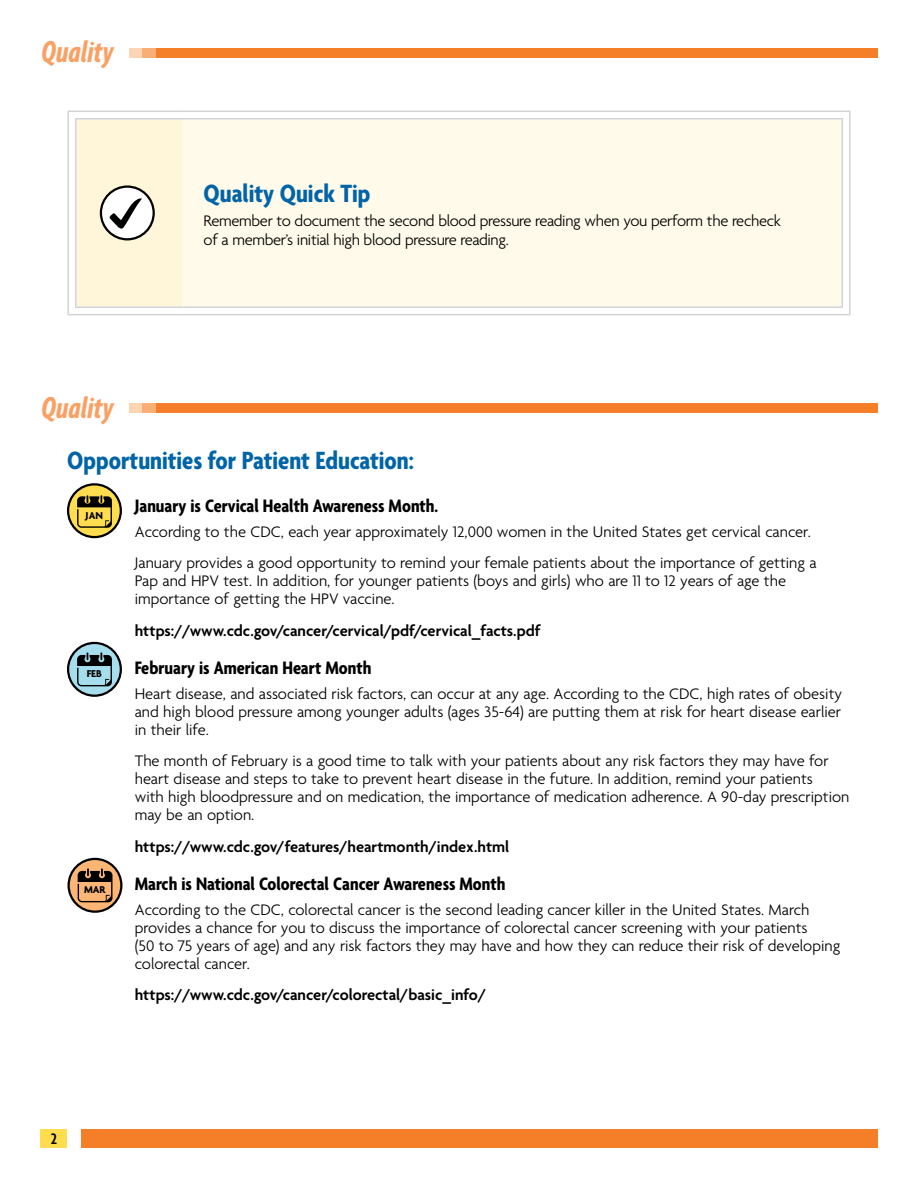
<style>
.page{position:relative;width:918px;height:1188px;background:#fff}
.page>*{position:absolute;margin:0;border:0;box-sizing:border-box;transform-origin:0 0}
.t1{font:italic 32.7px "Agenda Bold Extra Cond";letter-spacing:.01em;color:#f9a164}
.t2{font:700 condensed 27px "Agenda";color:#0064a8}
.t3{font:700 condensed 19.5px "Agenda";color:#000}
.t4{font:300 16.5px/18px "Agenda";color:#000}
.t5{font:600 16.5px "Agenda";color:#000}
.t6{font:300 16.5px/19.5px "Agenda";letter-spacing:-.02em;color:#000}
.t7{font:600 condensed 16.5px "Agenda";color:#000}
.t8{font:700 10.8px "Agenda";color:#000}
</style>
<div class="page">
<div style="left:81px;top:1129px;width:797px;height:19px;background:#f57e29"></div>
<div style="left:40px;top:1129px;width:28px;height:19px;background:#ffdd4f"></div>
<div style="left:72px;top:115px;width:111px;height:196px;background:#fff6da"></div>
<div style="left:183px;top:115px;width:663px;height:196px;background:#fffaea"></div>
<div style="left:183px;top:111px;width:667px;height:9px;background:#fff"></div>
<div style="left:842px;top:120px;width:8px;height:186px;background:#fff"></div>
<div style="left:183px;top:306px;width:667px;height:9px;background:#fff"></div>
<div style="left:68px;top:111px;width:115px;height:9px;background:#fff"></div>
<div style="left:68px;top:120px;width:9px;height:186px;background:#fff"></div>
<div style="left:68px;top:306px;width:115px;height:9px;background:#fff"></div>
<hr style="left:183px;top:111px;width:667px;height:1px;background:#d1d3d4">
<hr style="left:183px;top:118px;width:660px;height:2px;background:#d1d3d4">
<hr style="left:841px;top:120px;width:2px;height:186px;background:#d1d3d4">
<hr style="left:849px;top:112px;width:1px;height:202px;background:#d1d3d4">
<hr style="left:183px;top:306px;width:660px;height:2px;background:#d1d3d4">
<hr style="left:183px;top:314px;width:667px;height:1px;background:#d1d3d4">
<hr style="left:67px;top:111px;width:116px;height:1px;background:#d1d3d4">
<hr style="left:75px;top:118px;width:108px;height:2px;background:#d1d3d4">
<hr style="left:67px;top:112px;width:2px;height:202px;background:#d1d3d4">
<hr style="left:75px;top:120px;width:1px;height:186px;background:#d1d3d4">
<hr style="left:75px;top:306px;width:108px;height:2px;background:#d1d3d4">
<hr style="left:67px;top:314px;width:116px;height:1px;background:#d1d3d4">
<svg style="left:101px;top:187px;width:53px;height:52px"></svg>
<div style="left:100px;top:185px;width:55px;height:55px;border:2px solid #000;border-radius:50%"></div>
<svg style="left:109px;top:197px;width:33px;height:34px"></svg>
<div style="left:129px;top:48px;width:748px;height:9px;background:#f57e29"></div>
<div style="left:129px;top:48px;width:13px;height:9px;background:#fdd4b4"></div>
<div style="left:142px;top:48px;width:13px;height:9px;background:#faae77"></div>
<div style="left:129px;top:403px;width:748px;height:10px;background:#f57e29"></div>
<div style="left:129px;top:403px;width:13px;height:10px;background:#fdd4b4"></div>
<div style="left:142px;top:403px;width:13px;height:10px;background:#faae77"></div>
<svg style="left:68px;top:484px;width:53px;height:53px"></svg>
<div style="left:67px;top:483px;width:55px;height:55px;border:2px solid #000;border-radius:50%"></div>
<svg style="left:68px;top:643px;width:53px;height:53px"></svg>
<div style="left:67px;top:642px;width:55px;height:55px;border:2px solid #000;border-radius:50%"></div>
<svg style="left:69px;top:859px;width:52px;height:53px"></svg>
<div style="left:67px;top:858px;width:55px;height:55px;border:2px solid #000;border-radius:50%"></div>
<svg style="left:77px;top:495px;width:35px;height:33px"></svg>
<svg style="left:77px;top:652px;width:35px;height:34px"></svg>
<svg style="left:78px;top:868px;width:34px;height:34px"></svg>
<h1 class="t1" style="left:41px;top:33px;width:74px">Quality</h1>
<h2 class="t2" style="left:204px;top:177px;width:168px">Quality Quick Tip</h2>
<p class="t6" style="left:204px;top:210px;width:579px">Remember to document the second blood pressure reading when you perform the recheck of a member’s initial high blood pressure reading.</p>
<h1 class="t1" style="left:41px;top:389px;width:74px">Quality</h1>
<h2 class="t2" style="left:67px;top:444px;width:348px">Opportunities for Patient Education:</h2>
<h3 class="t3" style="left:135px;top:494px;width:305px">January is Cervical Health Awareness Month.</h3>
<p class="t4" style="left:135px;top:522px;width:678px">According to the CDC, each year approximately 12,000 women in the United States get cervical cancer.</p>
<p class="t4" style="left:135px;top:554px;width:683px">January provides a good opportunity to remind your female patients about the importance of getting a<br>Pap and HPV test. In addition, for younger patients (boys and girls) who are 11 to 12 years of age the importance of getting the HPV vaccine.</p>
<p class="t5" style="left:135px;top:620px;width:407px">https://www.cdc.gov/cancer/cervical/pdf/cervical_facts.pdf</p>
<h3 class="t3" style="left:135px;top:656px;width:238px">February is American Heart Month</h3>
<p class="t4" style="left:135px;top:684px;width:709px;text-align:justify">Heart disease, and associated risk factors, can occur at any age. According to the CDC, high rates of obesity and high blood pressure among younger adults (ages 35-64) are putting them at risk for heart disease earlier in their life.</p>
<p class="t4" style="left:135px;top:752px;width:716px">The month of February is a good time to talk with your patients about any risk factors they may have for heart disease and steps to take to prevent heart disease in the future. In addition, remind your patients<br>with high bloodpressure and on medication, the importance of medication adherence. A 90-day prescription may be an option.</p>
<p class="t5" style="left:135px;top:836px;width:376px">https://www.cdc.gov/features/heartmonth/index.html</p>
<h3 class="t3" style="left:135px;top:872px;width:372px">March is National Colorectal Cancer Awareness Month</h3>
<p class="t4" style="left:135px;top:900px;width:707px">According to the CDC, colorectal cancer is the second leading cancer killer in the United States. March provides a chance for you to discuss the importance of colorectal cancer screening with your patients<br>(50 to 75 years of age) and any risk factors they may have and how they can reduce their risk of developing colorectal cancer.</p>
<p class="t5" style="left:135px;top:985px;width:353px">https://www.cdc.gov/cancer/colorectal/basic_info/</p>
<p class="t8" style="left:86px;top:509px;width:19px">JAN</p>
<p class="t8" style="left:87px;top:667px;width:17px">FEB</p>
<p class="t8" style="left:84px;top:883px;width:23px">MAR</p>
<p class="t7" style="left:51px;top:1129px;width:8px">2</p>
</div>
